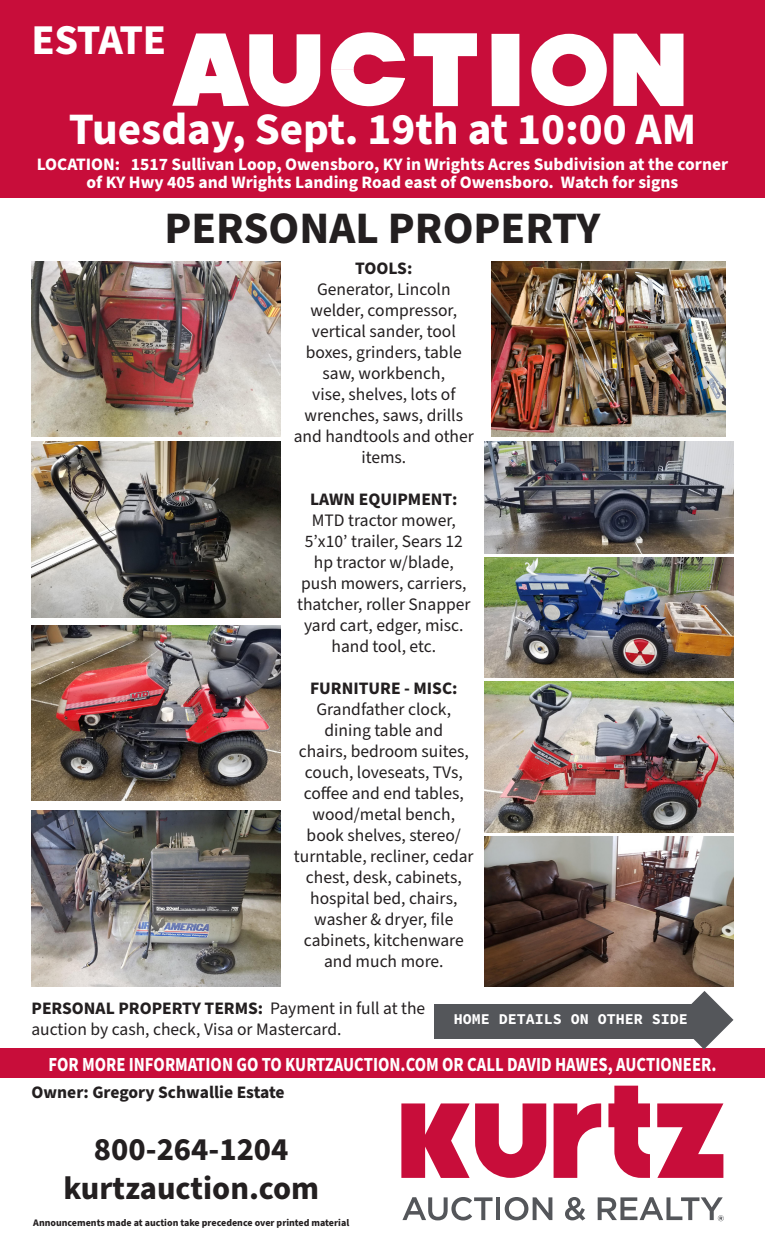
<style>
.page{position:relative;width:765px;height:1260px;background:#fff}
.page>*{position:absolute;margin:0;border:0;box-sizing:border-box;transform-origin:0 0}
.t1{font:700 45px "Source Sans Pro";color:#fff}
.t2{font:700 45px "Source Sans Pro";color:#231f20}
.t3{font:700 42.5px "Source Sans Pro";letter-spacing:-.03em;color:#fff}
.t4{font:700 32.5px "Source Sans Pro";color:#231f20}
.t5{font:700 20px "Source Sans Pro";color:#fff;scale:.83 1}
.t6{font:17.5px/21px "Source Sans Pro";color:#231f20;text-align:center}
.t7{font:700 17.5px/17.5px "Source Sans Pro";color:#fff;text-align:center}
.t8{font:700 17.5px "Source Sans Pro";color:#231f20}
.t9{font:700 15px "Source Code Pro";color:#fff}
.t10{font:700 10px "Source Sans Pro";color:#231f20}
.s1{font-weight:700}
</style>
<div class="page">
<div style="left:0;top:0;width:765px;height:197px;background:#c80d3a"></div>
<svg style="left:172px;top:33px;width:148px;height:73px"></svg>
<svg style="left:331px;top:32px;width:74px;height:74px"></svg>
<svg style="left:613px;top:34px;width:71px;height:72px"></svg>
<svg style="left:531px;top:34px;width:76px;height:72px"></svg>
<svg style="left:414px;top:33px;width:63px;height:73px"></svg>
<div style="left:492px;top:34px;width:27px;height:72px;background:#fff"></div>
<svg style="left:657px;top:1103px;width:66px;height:75px"></svg>
<svg style="left:554px;top:1103px;width:47px;height:75px"></svg>
<svg style="left:608px;top:1086px;width:42px;height:92px"></svg>
<svg style="left:401px;top:1103px;width:145px;height:75px"></svg>
<svg style="left:402px;top:1197px;width:91px;height:23px"></svg>
<hr style="left:496px;top:1197px;width:4px;height:23px;background:#54565a">
<svg style="left:505px;top:1197px;width:47px;height:23px"></svg>
<svg style="left:565px;top:1197px;width:20px;height:24px"></svg>
<svg style="left:598px;top:1197px;width:126px;height:24px"></svg>
<div style="left:0;top:1048px;width:765px;height:30px;background:#c80d3a"></div>
<img style="left:492px;top:261px;width:234px;height:176px">
<img style="left:484px;top:442px;width:249px;height:111px">
<img style="left:484px;top:836px;width:249px;height:150px">
<img style="left:484px;top:557px;width:249px;height:121px">
<img style="left:484px;top:681px;width:249px;height:151px">
<img style="left:32px;top:261px;width:249px;height:176px">
<img style="left:32px;top:442px;width:249px;height:175px">
<img style="left:32px;top:626px;width:249px;height:175px">
<img style="left:32px;top:811px;width:249px;height:175px">
<div style="left:434px;top:1004px;width:278px;height:34px;background:#54565a"></div>
<svg style="left:675px;top:991px;width:58px;height:58px"></svg>
<p class="t3" style="left:32px;top:11px;width:136px">ESTATE</p>
<p class="t1" style="left:69px;top:98px;width:629px">Tuesday, Sept. 19th at 10:00 AM</p>
<p class="t7" style="left:37px;top:156px;width:693px">LOCATION: 1517 Sullivan Loop, Owensboro, KY in Wrights Acres Subdivision at the corner of KY Hwy 405 and Wrights Landing Road east of Owensboro. Watch for signs</p>
<p class="t2" style="left:165px;top:197px;width:438px">PERSONAL PROPERTY</p>
<p class="t6" style="left:294px;top:259px;width:182px"><span class="s1">TOOLS:<br></span>Generator, Lincoln welder, compressor, vertical sander, tool boxes, grinders, table saw, workbench,<br>vise, shelves, lots of wrenches, saws, drills and handtools and other items.</p>
<p class="t8" style="left:310px;top:488px;width:149px">LAWN EQUIPMENT:</p>
<p class="t6" style="left:297px;top:511px;width:175px">MTD tractor mower,<br>5’x10’ trailer, Sears 12 hp tractor w/blade, push mowers, carriers, thatcher, roller Snapper yard cart, edger, misc. hand tool, etc.</p>
<p class="t8" style="left:310px;top:677px;width:149px">FURNITURE - MISC:</p>
<p class="t6" style="left:294px;top:700px;width:181px">Grandfather clock, dining table and<br>chairs, bedroom suites, couch, loveseats, TVs, coffee and end tables, wood/metal bench, book shelves, stereo/ turntable, recliner, cedar chest, desk, cabinets, hospital bed, chairs, washer &amp; dryer, file cabinets, kitchenware and much more.</p>
<p class="t6" style="left:32px;top:998px;width:395px;text-align:left"><span class="s1">PERSONAL PROPERTY TERMS:</span> Payment in full at the auction by cash, check, Visa or Mastercard.</p>
<p class="t9" style="left:454px;top:1009px;width:236px">HOME DETAILS ON OTHER SIDE</p>
<p class="t5" style="left:48px;top:1051px;width:806px">FOR MORE INFORMATION GO TO KURTZAUCTION.COM OR CALL DAVID HAWES, AUCTIONEER.</p>
<p class="t8" style="left:32px;top:1081px;width:255px">Owner: Gregory Schwallie Estate</p>
<p class="t4" style="left:94px;top:1127px;width:196px">800-264-1204</p>
<p class="t4" style="left:63px;top:1166px;width:257px">kurtzauction.com</p>
<p class="t10" style="left:33px;top:1216px;width:317px">Announcements made at auction take precedence over printed material</p>
</div>
